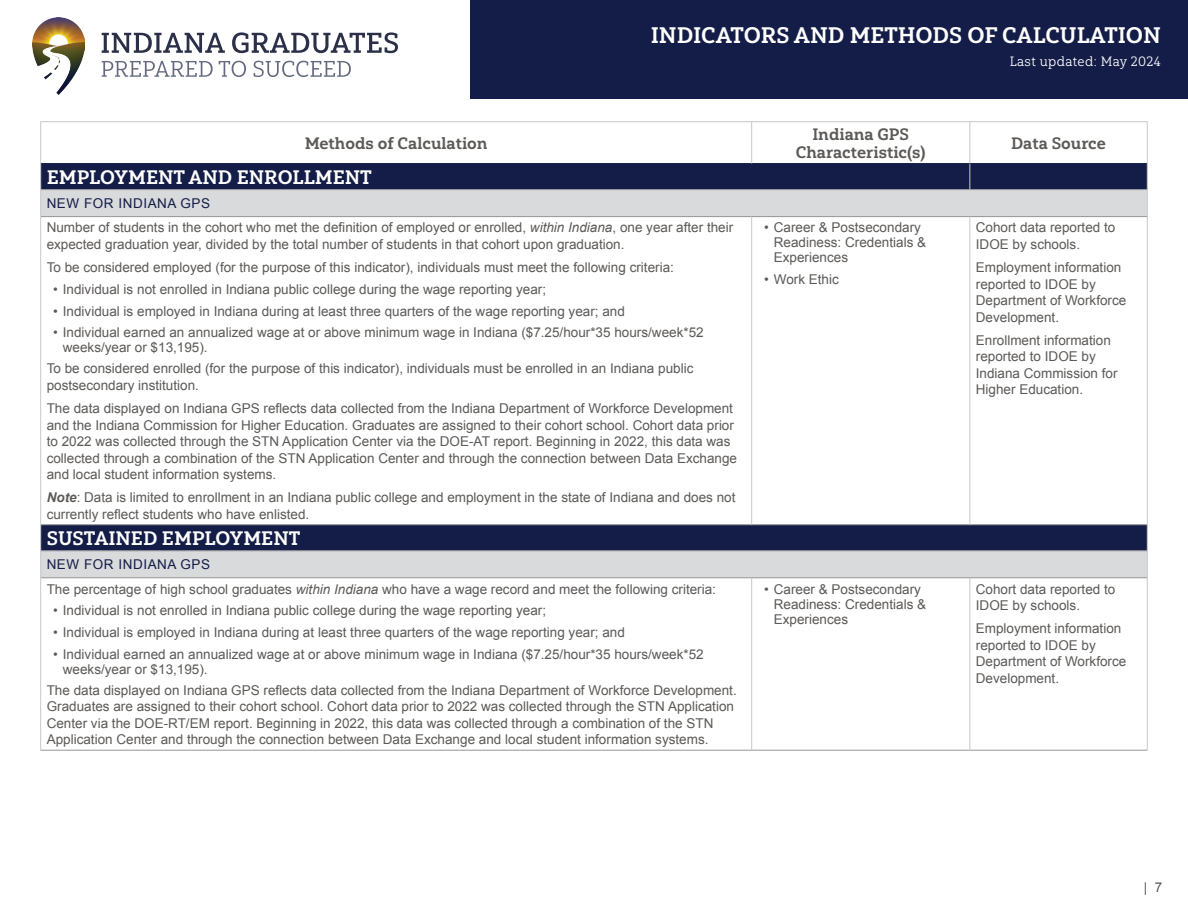
<style>
.page{position:relative;width:1188px;height:918px;background:#fff}
.page>*{position:absolute;margin:0;border:0;box-sizing:border-box;transform-origin:0 0}
.t1{font:22.5px "Yorkten Slab Nor Bol";color:#fff}
.Indicator{font:19.5px "Yorkten Slab Nor Bol";color:#fff}
.t2{font:16.5px/18px "Yorkten Slab Nor Bol";color:#5c5957;text-align:center}
.Paragraph_Text{font:13.5px/16.5px "Arial";color:#5c5957}
.Indicator-2{font:13.5px "Arial";letter-spacing:.04em;color:#141d47}
.t3{font:13.5px "Yorkten Slab Nor Boo";letter-spacing:.03em;color:#fff}
.s1{font-style:italic}
.s2{font-weight:700;font-style:italic}
</style>
<div class="page">
<div style="left:470px;top:0;width:718px;height:99px;background:#141d47"></div>
<svg style="left:102px;top:33px;width:123px;height:20px"></svg>
<svg style="left:232px;top:32px;width:166px;height:21px"></svg>
<svg style="left:102px;top:61px;width:111px;height:16px"></svg>
<svg style="left:219px;top:61px;width:27px;height:16px"></svg>
<svg style="left:254px;top:61px;width:97px;height:16px"></svg>
<img style="left:32px;top:18px;width:53px;height:76px">
<div style="left:41px;top:164px;width:1106px;height:25px;background:#141d47"></div>
<svg style="left:41px;top:190px;width:1106px;height:388px"></svg>
<hr style="left:41px;top:189px;width:711px;height:1px;background:#939598">
<hr style="left:752px;top:189px;width:218px;height:1px;background:#939598">
<hr style="left:970px;top:189px;width:177px;height:1px;background:#939598">
<hr style="left:41px;top:216px;width:711px;height:1px;background:#939598">
<hr style="left:752px;top:216px;width:218px;height:1px;background:#939598">
<hr style="left:970px;top:216px;width:177px;height:1px;background:#939598">
<hr style="left:41px;top:551px;width:711px;height:1px;background:#939598">
<hr style="left:752px;top:551px;width:218px;height:1px;background:#939598">
<hr style="left:970px;top:551px;width:177px;height:1px;background:#939598">
<hr style="left:41px;top:578px;width:711px;height:1px;background:#939598">
<hr style="left:752px;top:578px;width:218px;height:1px;background:#939598">
<hr style="left:970px;top:578px;width:177px;height:1px;background:#939598">
<hr style="left:41px;top:525px;width:711px;height:1px;background:#939598">
<hr style="left:752px;top:525px;width:218px;height:1px;background:#939598">
<hr style="left:970px;top:525px;width:177px;height:1px;background:#939598">
<hr style="left:40px;top:750px;width:712px;height:1px;background:#939598">
<hr style="left:752px;top:750px;width:218px;height:1px;background:#939598">
<hr style="left:970px;top:750px;width:178px;height:1px;background:#939598">
<svg style="left:970px;top:164px;width:1px;height:25px"></svg>
<svg style="left:40px;top:164px;width:1px;height:53px"></svg>
<svg style="left:1147px;top:164px;width:1px;height:53px"></svg>
<hr style="left:40px;top:217px;width:1px;height:308px;background:#c7c8ca">
<hr style="left:751px;top:217px;width:1px;height:308px;background:#c7c8ca">
<hr style="left:970px;top:217px;width:1px;height:308px;background:#c7c8ca">
<hr style="left:1147px;top:217px;width:1px;height:308px;background:#c7c8ca">
<svg style="left:40px;top:525px;width:1px;height:53px"></svg>
<svg style="left:1147px;top:525px;width:1px;height:53px"></svg>
<hr style="left:40px;top:578px;width:1px;height:172px;background:#c7c8ca">
<hr style="left:751px;top:578px;width:1px;height:172px;background:#c7c8ca">
<hr style="left:970px;top:578px;width:1px;height:172px;background:#c7c8ca">
<hr style="left:1147px;top:578px;width:1px;height:172px;background:#c7c8ca">
<hr style="left:41px;top:163px;width:711px;height:1px;background:#141d47">
<hr style="left:752px;top:163px;width:218px;height:1px;background:#141d47">
<hr style="left:970px;top:163px;width:177px;height:1px;background:#141d47">
<hr style="left:40px;top:121px;width:712px;height:1px;background:#c7c8ca">
<hr style="left:40px;top:122px;width:1px;height:42px;background:#c7c8ca">
<hr style="left:752px;top:121px;width:218px;height:1px;background:#c7c8ca">
<hr style="left:751px;top:122px;width:1px;height:41px;background:#c7c8ca">
<hr style="left:970px;top:121px;width:178px;height:1px;background:#c7c8ca">
<hr style="left:970px;top:122px;width:1px;height:41px;background:#c7c8ca">
<hr style="left:1147px;top:122px;width:1px;height:42px;background:#c7c8ca">
<h1 class="t1" style="left:651px;top:21px;width:512px">INDICATORS AND METHODS OF CALCULATION</h1>
<p class="t3" style="left:1010px;top:53px;width:153px">Last updated: May 2024</p>
<p class="t2" style="left:305px;top:134px;width:184px">Methods of Calculation</p>
<p class="t2" style="left:796px;top:125px;width:131px">Indiana GPS<br>Characteristic(s)</p>
<p class="t2" style="left:1011px;top:134px;width:96px">Data Source</p>
<p class="Indicator" style="left:47px;top:165px;width:327px">EMPLOYMENT AND ENROLLMENT</p>
<p class="Indicator-2" style="left:47px;top:194px;width:165px">NEW FOR INDIANA GPS</p>
<p class="Paragraph_Text" style="left:47px;top:220px;width:688px">Number of students in the cohort who met the definition of employed or enrolled, <span class="s1">within Indiana</span>, one year after their expected graduation year, divided by the total number of students in that cohort upon graduation.</p>
<p class="Paragraph_Text" style="left:47px;top:259px;width:629px">To be considered employed (for the purpose of this indicator), individuals must meet the following criteria:</p>
<p class="Paragraph_Text" style="left:53px;top:281px;width:494px">• Individual is not enrolled in Indiana public college during the wage reporting year;</p>
<p class="Paragraph_Text" style="left:53px;top:303px;width:573px">• Individual is employed in Indiana during at least three quarters of the wage reporting year; and</p>
<p class="Paragraph_Text" style="left:63px;top:325px;width:642px;line-height:15px;text-indent:-10px">• Individual earned an annualized wage at or above minimum wage in Indiana ($7.25/hour*35 hours/week*52 weeks/year or $13,195).</p>
<p class="Paragraph_Text" style="left:47px;top:360px;width:648px">To be considered enrolled (for the purpose of this indicator), individuals must be enrolled in an Indiana public postsecondary institution.</p>
<p class="Paragraph_Text" style="left:47px;top:400px;width:692px">The data displayed on Indiana GPS reflects data collected from the Indiana Department of Workforce Development and the Indiana Commission for Higher Education. Graduates are assigned to their cohort school. Cohort data prior to 2022 was collected through the STN Application Center via the DOE-AT report. Beginning in 2022, this data was collected through a combination of the STN Application Center and through the connection between Data Exchange and local student information systems.</p>
<p class="Paragraph_Text" style="left:47px;top:489px;width:690px"><span class="s2">Note</span>: Data is limited to enrollment in an Indiana public college and employment in the state of Indiana and does not currently reflect students who have enlisted.</p>
<p class="Paragraph_Text" style="left:774px;top:220px;width:154px;line-height:15px;text-indent:-10px">• Career &amp; Postsecondary<br>Readiness: Credentials &amp;<br>Experiences</p>
<p class="Paragraph_Text" style="left:764px;top:271px;width:76px">• Work Ethic</p>
<p class="Paragraph_Text" style="left:976px;top:220px;width:141px">Cohort data reported to<br>IDOE by schools.</p>
<p class="Paragraph_Text" style="left:976px;top:259px;width:152px">Employment information reported to IDOE by<br>Department of Workforce<br>Development.</p>
<p class="Paragraph_Text" style="left:976px;top:332px;width:143px">Enrollment information reported to IDOE by<br>Indiana Commission for<br>Higher Education.</p>
<p class="Indicator" style="left:47px;top:526px;width:255px">SUSTAINED EMPLOYMENT</p>
<p class="Indicator-2" style="left:47px;top:556px;width:165px">NEW FOR INDIANA GPS</p>
<p class="Paragraph_Text" style="left:47px;top:581px;width:671px">The percentage of high school graduates <span class="s1">within Indiana</span> who have a wage record and meet the following criteria:</p>
<p class="Paragraph_Text" style="left:53px;top:603px;width:494px">• Individual is not enrolled in Indiana public college during the wage reporting year;</p>
<p class="Paragraph_Text" style="left:53px;top:624px;width:573px">• Individual is employed in Indiana during at least three quarters of the wage reporting year; and</p>
<p class="Paragraph_Text" style="left:63px;top:647px;width:642px;line-height:15px;text-indent:-10px">• Individual earned an annualized wage at or above minimum wage in Indiana ($7.25/hour*35 hours/week*52 weeks/year or $13,195).</p>
<p class="Paragraph_Text" style="left:47px;top:682px;width:692px">The data displayed on Indiana GPS reflects data collected from the Indiana Department of Workforce Development.<br>Graduates are assigned to their cohort school. Cohort data prior to 2022 was collected through the STN Application Center via the DOE-RT/EM report. Beginning in 2022, this data was collected through a combination of the STN Application Center and through the connection between Data Exchange and local student information systems.</p>
<p class="Paragraph_Text" style="left:774px;top:582px;width:154px;line-height:15px;text-indent:-10px">• Career &amp; Postsecondary<br>Readiness: Credentials &amp;<br>Experiences</p>
<p class="Paragraph_Text" style="left:976px;top:581px;width:141px">Cohort data reported to<br>IDOE by schools.</p>
<p class="Paragraph_Text" style="left:976px;top:621px;width:152px">Employment information reported to IDOE by<br>Department of Workforce<br>Development.</p>
<p class="Paragraph_Text" style="left:1144px;top:879px;width:20px">| 7</p>
</div>
